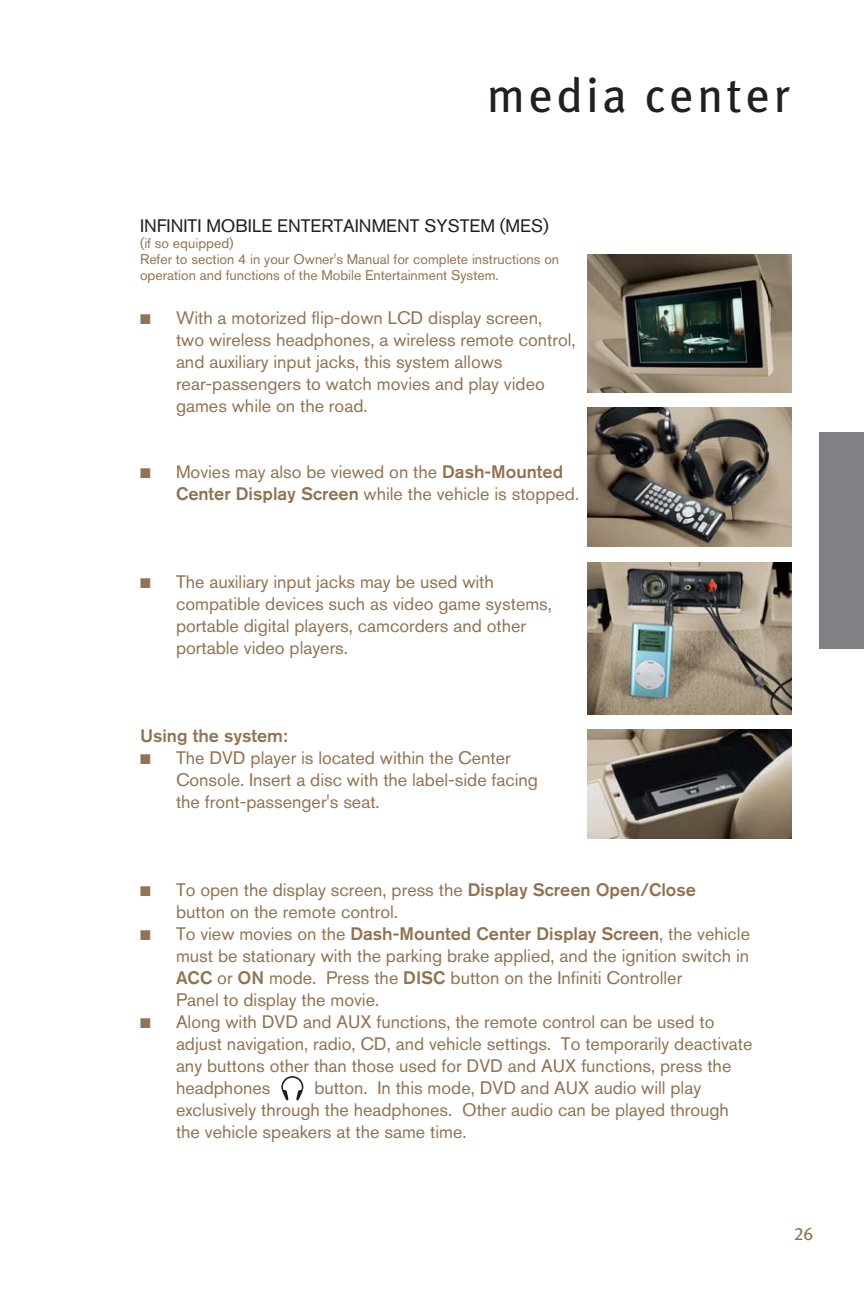
<style>
.page{position:relative;width:864px;height:1296px;background:#fff}
.page>*{position:absolute;margin:0;border:0;box-sizing:border-box;transform-origin:0 0}
.t1{font:48px "Meta Plus";letter-spacing:.075em;color:#231f20}
.t2{font:18px/22px "Nissan AG";color:#917351}
.t3{font:18px "Nissan AG";color:#231f20}
.t4{font:500 18px "Nissan AG";color:#917351}
.t5{font:18px "Meta Plus Book Caps";color:#917351}
.t6{font:14px/16px "Nissan AG";color:#917351}
.s1{font-weight:500}
</style>
<div class="page">
<svg style="left:281px;top:254px;width:583px;height:847px"></svg>
<p class="t1" style="left:487px;top:78px;width:304px">media center</p>
<p class="t3" style="left:140px;top:219px;width:410px">INFINITI MOBILE ENTERTAINMENT SYSTEM (MES)</p>
<p class="t6" style="left:140px;top:236px;width:421px">(if so equipped)<br>Refer to section 4 in your Owner's Manual for complete instructions on operation and functions of the Mobile Entertainment System.</p>
<p class="t2" style="left:176px;top:309px;width:401px;text-indent:-36px">■ With a motorized flip-down LCD display screen,<br>two wireless headphones, a wireless remote control, and auxiliary input jacks, this system allows rear-passengers to watch movies and play video games while on the road.</p>
<p class="t2" style="left:176px;top:463px;width:405px;text-indent:-36px">■ Movies may also be viewed on the <span class="s1">Dash-Mounted<br>Center Display Screen</span> while the vehicle is stopped.</p>
<p class="t2" style="left:176px;top:573px;width:378px;text-indent:-36px">■ The auxiliary input jacks may be used with compatible devices such as video game systems, portable digital players, camcorders and other portable video players.</p>
<p class="t4" style="left:140px;top:729px;width:149px">Using the system:</p>
<p class="t2" style="left:176px;top:749px;width:364px;text-indent:-36px">■ The DVD player is located within the Center<br>Console. Insert a disc with the label-side facing the front-passenger's seat.</p>
<p class="t2" style="left:176px;top:881px;width:521px;text-indent:-36px">■ To open the display screen, press the <span class="s1">Display Screen Open/Close </span>button on the remote control.</p>
<p class="t2" style="left:176px;top:925px;width:576px;text-indent:-36px">■ To view movies on the <span class="s1">Dash-Mounted Center Display Screen</span>, the vehicle must be stationary with the parking brake applied, and the ignition switch in <span class="s1">ACC</span> or <span class="s1">ON</span> mode. Press the <span class="s1">DISC</span> button on the Infiniti Controller<br>Panel to display the movie.</p>
<p class="t2" style="left:176px;top:1013px;width:578px;text-indent:-36px">■ Along with DVD and AUX functions, the remote control can be used to adjust navigation, radio, CD, and vehicle settings. To temporarily deactivate any buttons other than those used for DVD and AUX functions, press the headphones</p>
<p class="t2" style="left:176px;top:1078px;width:555px;text-indent:138px">button. In this mode, DVD and AUX audio will play exclusively through the headphones. Other audio can be played through the vehicle speakers at the same time.</p>
<p class="t5" style="left:794px;top:1223px;width:21px">26</p>
</div>
